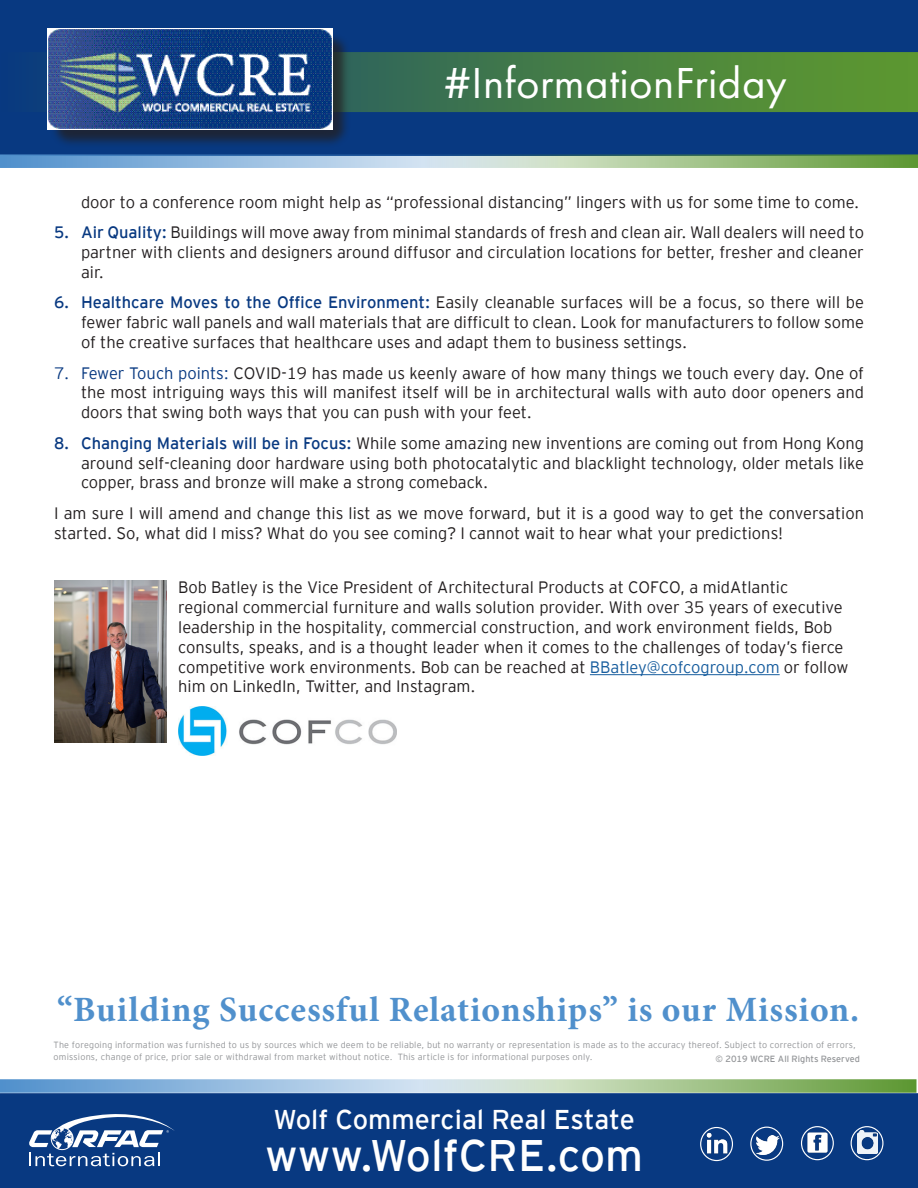
<style>
.page{position:relative;width:918px;height:1188px;background:#fff}
.page>*{position:absolute;margin:0;border:0;box-sizing:border-box;transform-origin:0 0}
.t1{font:45px "Futura PT";letter-spacing:.01em;color:#fff}
.t2{font:44.1px "EY Interstate";color:#fff}
.t3{font:700 35.55px "Minion Pro";letter-spacing:.025em;color:#5090cc}
.t4{font:27.15px "EY Interstate";color:#fff}
.t5{font:300 16.5px/19.8px "EY Interstate";color:#231f20;text-align:justify}
.t6{font:300 9px/12px "EY Interstate";letter-spacing:.02em;color:#939598}
.t7{font:9px "EY Interstate";color:#939598}
.s1{font-weight:400;color:#083981}
.s2{color:#083981}
.s3{color:#175d9e}
</style>
<div class="page">
<div style="left:0;top:0;width:918px;height:156px;background:#083981"></div>
<div style="left:0;top:1093px;width:918px;height:95px;background:#083981;border:2px solid #083981"></div>
<svg style="left:351px;top:52px;width:567px;height:60px"></svg>
<div style="left:50px;top:31px;width:301px;height:117px;background:#231f20;opacity:.75"></div>
<img style="left:47px;top:29px;width:285px;height:101px">
<svg style="left:558px;top:154px;width:360px;height:14px"></svg>
<svg style="left:0;top:154px;width:558px;height:14px"></svg>
<svg style="left:29px;top:1114px;width:146px;height:52px"></svg>
<img style="left:705px;top:1131px;width:25px;height:25px">
<div style="left:700px;top:1127px;width:33px;height:34px;border:1px solid #fff;border-radius:50%"></div>
<img style="left:756px;top:1135px;width:24px;height:20px">
<div style="left:750px;top:1127px;width:33px;height:34px;border:1px solid #fff;border-radius:50%"></div>
<img style="left:806px;top:1132px;width:22px;height:21px">
<div style="left:801px;top:1126px;width:33px;height:34px;border:1px solid #fff;border-radius:50%"></div>
<div style="left:851px;top:1126px;width:32px;height:34px;border:1px solid #fff;border-radius:50%"></div>
<img style="left:857px;top:1131px;width:21px;height:22px">
<svg style="left:557px;top:1079px;width:359px;height:14px"></svg>
<svg style="left:0;top:1079px;width:557px;height:14px"></svg>
<img style="left:54px;top:580px;width:112px;height:162px">
<hr style="left:590px;top:674px;width:190px;height:1px;background:#175d9e">
<img style="left:178px;top:707px;width:218px;height:48px">
<h1 class="t1" style="left:444px;top:56px;width:344px">#InformationFriday</h1>
<p class="t5" style="left:81px;top:191px;width:780px">door to a conference room might help as “professional distancing” lingers with us for some time to come.</p>
<p class="t5" style="left:81px;top:221px;width:785px;text-indent:-27px"><span class="s1">5. Air Quality:</span> Buildings will move away from minimal standards of fresh and clean air. Wall dealers will need to partner with clients and designers around diffusor and circulation locations for better, fresher and cleaner air.</p>
<p class="t5" style="left:81px;top:292px;width:784px;text-indent:-27px"><span class="s1">6. Healthcare Moves to the Office Environment:</span> Easily cleanable surfaces will be a focus, so there will be fewer fabric wall panels and wall materials that are difficult to clean. Look for manufacturers to follow some of the creative surfaces that healthcare uses and adapt them to business settings.</p>
<p class="t5" style="left:81px;top:362px;width:785px;text-indent:-27px"><span class="s2">7. Fewer Touch points:</span> COVID-19 has made us keenly aware of how many things we touch every day. One of the most intriguing ways this will manifest itself will be in architectural walls with auto door openers and doors that swing both ways that you can push with your feet.</p>
<p class="t5" style="left:81px;top:432px;width:785px;text-indent:-27px"><span class="s1">8. Changing Materials will be in Focus:</span> While some amazing new inventions are coming out from Hong Kong around self-cleaning door hardware using both photocatalytic and blacklight technology, older metals like copper, brass and bronze will make a strong comeback.</p>
<p class="t5" style="left:54px;top:502px;width:812px">I am sure I will amend and change this list as we move forward, but it is a good way to get the conversation started. So, what did I miss? What do you see coming? I cannot wait to hear what your predictions!</p>
<p class="t5" style="left:178px;top:577px;width:672px;text-align:left">Bob Batley is the Vice President of Architectural Products at COFCO, a mid‐Atlantic regional commercial furniture and walls solution provider. With over 35 years of executive leadership in the hospitality, commercial construction, and work environment fields, Bob consults, speaks, and is a thought leader when it comes to the challenges of today’s fierce competitive work environments. Bob can be reached at <span class="s3">BBatley@cofcogroup.com</span> or follow him on LinkedIn, Twitter, and Instagram.</p>
<h3 class="t3" style="left:57px;top:985px;width:804px">“Building Successful Relationships” is our Mission.</h3>
<p class="t6" style="left:54px;top:1038px;width:804px">The foregoing information was furnished to us by sources which we deem to be reliable, but no warranty or representation is made as to the accuracy thereof. Subject to correction of errors, omissions, change of price, prior sale or withdrawal from market without notice. This article is for informational purposes only.</p>
<p class="t7" style="left:716px;top:1053px;width:146px">© 2019 WCRE All Rights Reserved</p>
<h3 class="t4" style="left:274px;top:1101px;width:363px">Wolf Commercial Real Estate</h3>
<h2 class="t2" style="left:265px;top:1124px;width:380px">www.WolfCRE.com</h2>
</div>
